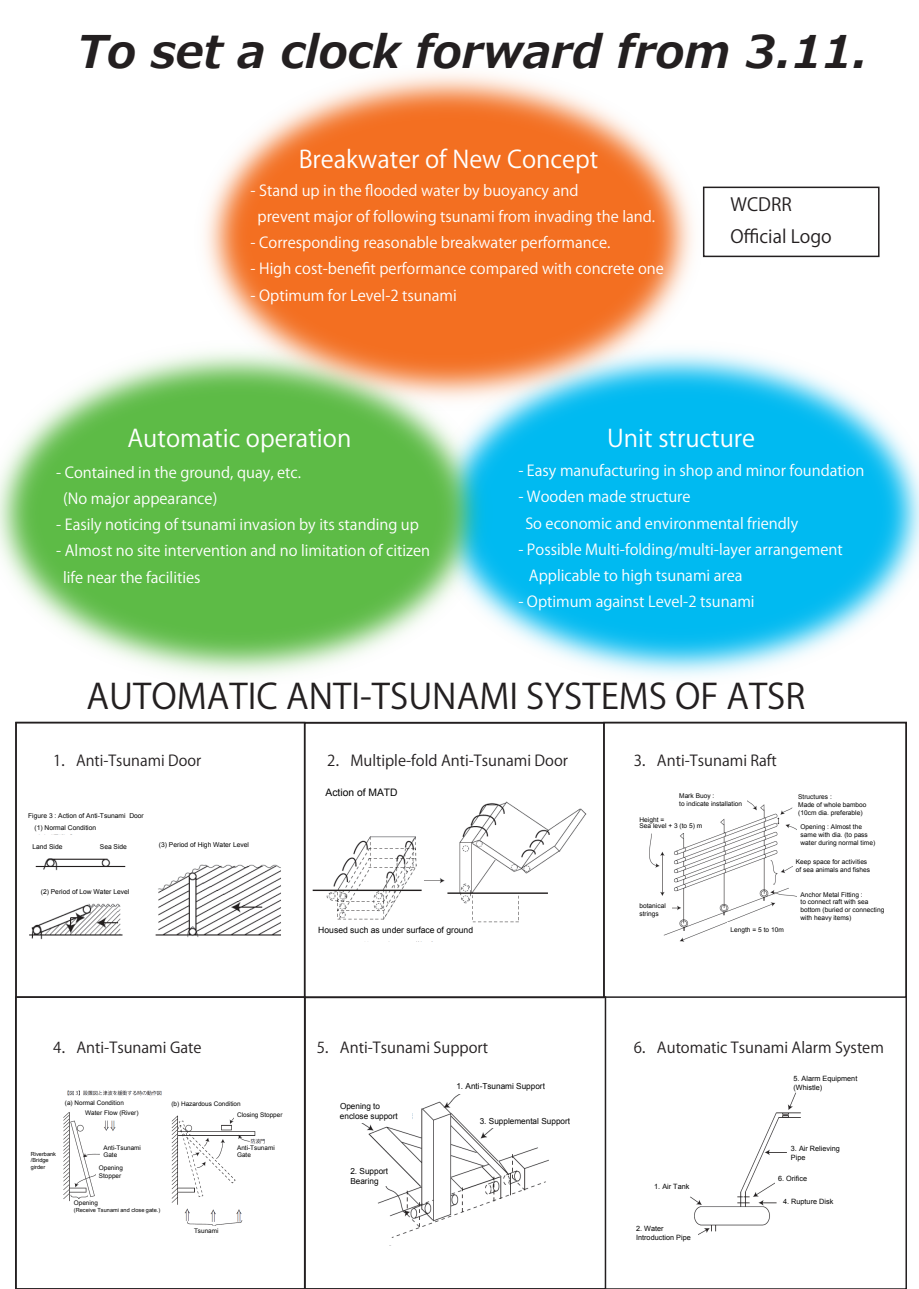
<style>
.page{position:relative;width:919px;height:1289px;background:#fff}
.page>*{position:absolute;margin:0;border:0;box-sizing:border-box;transform-origin:0 0}
.t1{font:italic 700 45px "Meiryo";color:#231f20}
.t2{font:34.5px "Koz Go Pro";color:#231f20}
.t3{font:24px "Koz Go Pro";color:#fff}
.t4{font:18px/31.5px "Koz Go Pro";color:#231f20}
.t5{font:15px/26.2px "Koz Go Pro";color:#fff}
.t6{font:15px "Koz Go Pro";color:#231f20}
.t7{font:10.35px "Arial";color:#030303}
.t8{font:8.55px "Arial";color:#030303}
.t9{font:8.25px/9.9px "Arial";color:#030303}
.t10{font:7.2px/8.7px "Arial";color:#030303}
.t11{font:6.75px/12.6px "Arial";color:#030303}
.t12{font:6.6px/7.9px "Arial";color:#030303}
.t13{font:6.45px/7.6px "Arial";color:#030303}
.t14{font:5.55px/6.8px "Arial";color:#030303}
</style>
<div class="page">
<img style="left:518px;top:353px;width:400px;height:324px">
<img style="left:0;top:357px;width:518px;height:319px">
<img style="left:169px;top:73px;width:560px;height:363px">
<div style="left:15px;top:721px;width:290px;height:276px;border:2px solid #231f20"></div>
<div style="left:304px;top:722px;width:300px;height:276px;border:2px solid #231f20"></div>
<div style="left:603px;top:721px;width:303px;height:276px;border:2px solid #231f20"></div>
<div style="left:15px;top:996px;width:290px;height:292px;border:2px solid #231f20"></div>
<div style="left:304px;top:996px;width:302px;height:292px;border:2px solid #231f20"></div>
<img style="left:690px;top:1092px;width:111px;height:143px">
<div style="left:651px;top:1178px;width:51px;height:15px;background:#fff"></div>
<div style="left:787px;top:1144px;width:59px;height:16px;background:#fff"></div>
<div style="left:632px;top:1224px;width:65px;height:16px;background:#fff"></div>
<div style="left:779px;top:1193px;width:65px;height:16px;background:#fff"></div>
<div style="left:774px;top:1170px;width:52px;height:16px;background:#fff"></div>
<img style="left:361px;top:1094px;width:188px;height:144px">
<div style="left:476px;top:1114px;width:104px;height:13px;background:#fff"></div>
<div style="left:347px;top:1166px;width:51px;height:19px;background:#fff"></div>
<div style="left:337px;top:1098px;width:75px;height:24px;background:#fff"></div>
<img style="left:63px;top:1090px;width:202px;height:135px">
<div style="left:62px;top:1096px;width:68px;height:12px;background:#fff"></div>
<div style="left:168px;top:1099px;width:77px;height:9px;background:#fff"></div>
<div style="left:82px;top:1108px;width:68px;height:9px;background:#fff"></div>
<div style="left:100px;top:1144px;width:46px;height:13px;background:#fff"></div>
<div style="left:96px;top:1164px;width:45px;height:14px;background:#fff"></div>
<div style="left:71px;top:1198px;width:97px;height:14px;background:#fff"></div>
<div style="left:234px;top:1144px;width:45px;height:13px;background:#fff"></div>
<div style="left:234px;top:1108px;width:55px;height:13px;background:#fff"></div>
<img style="left:649px;top:800px;width:148px;height:142px">
<div style="left:636px;top:815px;width:70px;height:17px;background:#fff"></div>
<div style="left:676px;top:787px;width:70px;height:25px;background:#fff"></div>
<div style="left:795px;top:791px;width:74px;height:26px;background:#fff"></div>
<div style="left:792px;top:852px;width:82px;height:26px;background:#fff"></div>
<div style="left:636px;top:901px;width:35px;height:16px;background:#fff"></div>
<div style="left:727px;top:922px;width:68px;height:14px;background:#fff"></div>
<img style="left:312px;top:801px;width:275px;height:122px">
<img style="left:17px;top:798px;width:264px;height:146px">
<div style="left:25px;top:808px;width:180px;height:13px;background:#fff"></div>
<div style="left:32px;top:821px;width:90px;height:13px;background:#fff"></div>
<div style="left:30px;top:840px;width:40px;height:13px;background:#fff"></div>
<div style="left:97px;top:840px;width:40px;height:13px;background:#fff"></div>
<div style="left:38px;top:884px;width:97px;height:13px;background:#fff"></div>
<div style="left:156px;top:838px;width:97px;height:13px;background:#fff"></div>
<div style="left:703px;top:187px;width:176px;height:70px;background:#fff;border:2px solid #231f20"></div>
<h1 class="t1" style="left:77px;top:20px;width:792px">To set a clock forward from 3.11.</h1>
<h3 class="t3" style="left:298px;top:144px;width:301px">Breakwater of New Concept</h3>
<p class="t5" style="left:257px;top:177px;width:399px;text-indent:-7px">- Stand up in the flooded water by buoyancy and<br>prevent major of following tsunami from invading the land.</p>
<p class="t5" style="left:250px;top:230px;width:361px">- Corresponding reasonable breakwater performance.</p>
<p class="t5" style="left:250px;top:256px;width:415px">- High cost-benefit performance compared with concrete one</p>
<p class="t5" style="left:250px;top:282px;width:208px">- Optimum for Level-2 tsunami</p>
<p class="t4" style="left:730px;top:189px;width:103px">WCDRR<br>Official Logo</p>
<h3 class="t3" style="left:127px;top:423px;width:225px">Automatic operation</h3>
<h3 class="t3" style="left:607px;top:423px;width:149px">Unit structure</h3>
<p class="t5" style="left:518px;top:458px;width:347px">- Easy manufacturing in shop and minor foundation</p>
<p class="t5" style="left:525px;top:484px;width:274px;text-indent:-7px">- Wooden made structure<br>So economic and environmental friendly</p>
<p class="t5" style="left:529px;top:536px;width:315px;text-indent:-10px">- Possible Multi-folding/multi-layer arrangement<br>Applicable to high tsunami area</p>
<p class="t5" style="left:518px;top:589px;width:238px">- Optimum against Level-2 tsunami</p>
<p class="t5" style="left:63px;top:459px;width:239px;text-indent:-7px">- Contained in the ground, quay, etc. (No major appearance)</p>
<p class="t5" style="left:56px;top:512px;width:364px">- Easily noticing of tsunami invasion by its standing up</p>
<p class="t5" style="left:63px;top:538px;width:368px;text-indent:-7px">- Almost no site intervention and no limitation of citizen life near the facilities</p>
<h2 class="t2" style="left:87px;top:674px;width:720px">AUTOMATIC ANTI-TSUNAMI SYSTEMS OF ATSR</h2>
<p class="t6" style="left:53px;top:751px;width:149px">1．Anti-Tsunami Door</p>
<p class="t6" style="left:327px;top:751px;width:242px">2．Multiple-fold Anti-Tsunami Door</p>
<p class="t6" style="left:633px;top:751px;width:145px">3．Anti-Tsunami Raft</p>
<p class="t11" style="left:34px;top:809px;width:111px;text-indent:-6px">Figure 3 : Action of Anti-Tsunami Door (1) Normal Condition</p>
<p class="t11" style="left:32px;top:840px;width:32px">Land Side</p>
<p class="t11" style="left:100px;top:840px;width:29px">Sea Side</p>
<p class="t11" style="left:41px;top:885px;width:90px">(2) Period of Low Water Level</p>
<p class="t11" style="left:159px;top:838px;width:91px">(3) Period of High Water Level</p>
<p class="t7" style="left:325px;top:785px;width:74px">Action of MATD</p>
<p class="t8" style="left:318px;top:924px;width:156px">Housed such as under surface of ground</p>
<p class="t12" style="left:679px;top:792px;width:64px">Mark Buoy :<br>to indicate installation</p>
<p class="t12" style="left:798px;top:792px;width:70px">Structures :<br>Made of whole bamboo (10cm dia. preferable)</p>
<p class="t12" style="left:800px;top:823px;width:76px">Opening : Almost the same with dia. (to pass water during normal time)</p>
<p class="t12" style="left:795px;top:857px;width:76px">Keep space for activities of sea animals and fishes</p>
<p class="t12" style="left:800px;top:890px;width:85px">Anchor Metal Fitting :<br>to connect raft with sea bottom (buried or connecting with heavy items)</p>
<p class="t12" style="left:639px;top:816px;width:64px;line-height:6.8px">Height =<br>Sea level + 3 (to 5) m</p>
<p class="t12" style="left:639px;top:901px;width:28px">botanical strings</p>
<p class="t12" style="left:730px;top:925px;width:55px">Length = 5 to 10m</p>
<p class="t6" style="left:53px;top:1037px;width:150px">4．Anti-Tsunami Gate</p>
<p class="t6" style="left:317px;top:1037px;width:173px">5．Anti-Tsunami Support</p>
<p class="t6" style="left:633px;top:1037px;width:252px">6．Automatic Tsunami Alarm System</p>
<p class="t14" style="left:31px;top:1150px;width:27px">Riverbank /Bridge girder</p>
<p class="t13" style="left:65px;top:1098px;width:61px">(a) Normal Condition</p>
<p class="t13" style="left:171px;top:1099px;width:71px">(b) Hazardous Condition</p>
<p class="t13" style="left:85px;top:1109px;width:55px">Water Flow (River)</p>
<p class="t13" style="left:103px;top:1143px;width:39px">Anti-Tsunami<br>Gate</p>
<p class="t13" style="left:99px;top:1164px;width:26px">Opening<br>Stopper</p>
<p class="t13" style="left:74px;top:1198px;width:26px">Opening</p>
<p class="t14" style="left:74px;top:1206px;width:88px">(Receive Tsunami and close gate.)</p>
<p class="t13" style="left:237px;top:1111px;width:47px">Closing Stopper</p>
<p class="t13" style="left:237px;top:1143px;width:39px">Anti-Tsunami<br>Gate</p>
<p class="t13" style="left:194px;top:1226px;width:26px">Tsunami</p>
<p class="t9" style="left:340px;top:1100px;width:59px">Opening to enclose support</p>
<p class="t9" style="left:350px;top:1166px;width:39px">2. Support<br>Bearing</p>
<p class="t9" style="left:456px;top:1081px;width:90px">1. Anti-Tsunami Support</p>
<p class="t9" style="left:479px;top:1116px;width:92px">3. Supplemental Support</p>
<p class="t10" style="left:654px;top:1181px;width:37px">1. Air Tank</p>
<p class="t10" style="left:636px;top:1223px;width:56px">2. Water<br>Introduction Pipe</p>
<p class="t10" style="left:793px;top:1074px;width:65px">5. Alarm Equipment (Whistle)</p>
<p class="t10" style="left:790px;top:1144px;width:50px">3. Air Relieving<br>Pipe</p>
<p class="t10" style="left:778px;top:1174px;width:31px">6. Orifice</p>
<p class="t10" style="left:783px;top:1197px;width:52px">4. Rupture Disk</p>
</div>
